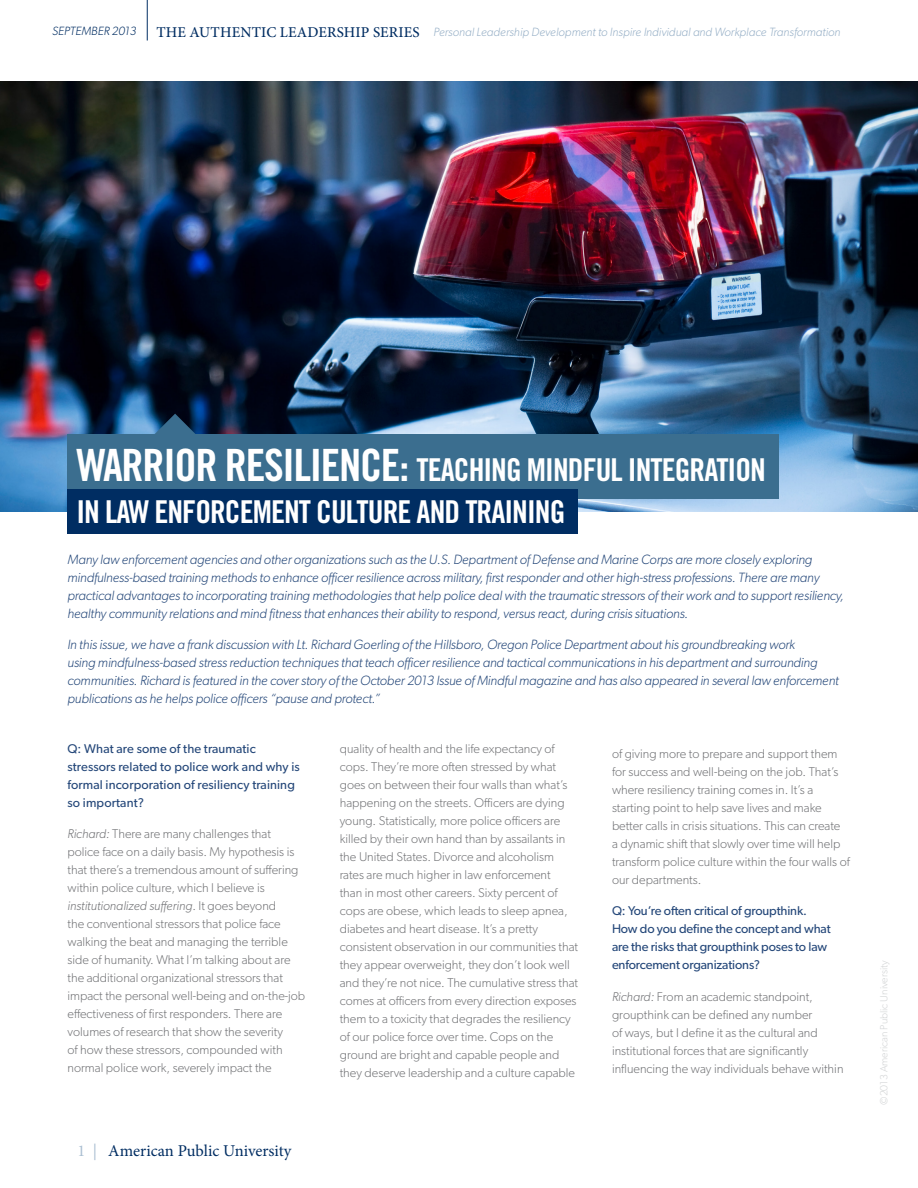
<style>
.page{position:relative;width:918px;height:1188px;background:#fff}
.page>*{position:absolute;margin:0;border:0;box-sizing:border-box;transform-origin:0 0}
.t1{font:31.5px/42px "Trade Gothic LT Std Bd Cn 20";letter-spacing:-.03em;color:#fff}
.t2{font:16.5px "Minion Pro";color:#002d62}
.t3{font:italic 300 13.5px/18px "Gibson";letter-spacing:-.01em;color:#244779}
.t4{font:300 12.75px/18px "Gibson";color:#717275}
.t5{font:12.75px/18px "Gibson";letter-spacing:-.01em;color:#244779}
.t6{font:12.75px/18px "Gibson";letter-spacing:.01em;color:#244779}
.t7{font:italic 300 12px "Gibson";color:#97b0c7}
.t8{font:italic 300 12px "Gibson";color:#002d62}
.t9{font:300 10.5px "Gibson";color:#d1d3d4}
.s1{font-family:"Minion Pro";font-weight:500;font-style:normal;font-size:15px;color:#002d62}
.s2{font-size:44.55px}
.s3{font-style:italic}
.s4{color:#abbfd2}
</style>
<div class="page">
<img style="left:0;top:81px;width:918px;height:430px">
<div style="left:68px;top:434px;width:711px;height:65px;background:#3b6e8f"></div>
<svg style="left:154px;top:414px;width:42px;height:20px"></svg>
<div style="left:68px;top:489px;width:510px;height:45px;background:#002d62"></div>
<hr style="left:147px;top:0;width:1px;height:40px;background:#002d62">
<p class="t8" style="left:52px;top:24px;width:86px">SEPTEMBER 2013</p>
<p class="t7" style="left:156px;top:25px;width:686px"><span class="s1">THE AUTHENTIC LEADERSHIP SERIES</span> Personal Leadership Development to Inspire Individual and Workplace Transformation</p>
<h1 class="t1" style="left:76px;top:448px;width:691px"><span class="s2">WARRIOR RESILIENCE:</span> TEACHING MINDFUL INTEGRATION<br>IN LAW ENFORCEMENT CULTURE AND TRAINING</h1>
<p class="t3" style="left:68px;top:550px;width:778px">Many law enforcement agencies and other organizations such as the U.S. Department of Defense and Marine Corps are more closely exploring mindfulness-based training methods to enhance officer resilience across military, first responder and other high-stress professions. There are many practical advantages to incorporating training methodologies that help police deal with the traumatic stressors of their work and to support resiliency, healthy community relations and mind fitness that enhances their ability to respond, versus react, during crisis situations.</p>
<p class="t3" style="left:68px;top:635px;width:773px">In this issue, we have a frank discussion with Lt. Richard Goerling of the Hillsboro, Oregon Police Department about his groundbreaking work<br>using mindfulness-based stress reduction techniques that teach officer resilience and tactical communications in his department and surrounding communities. Richard is featured in the cover story of the October 2013 Issue of Mindful magazine and has also appeared in several law enforcement publications as he helps police officers “pause and protect.”</p>
<p class="t6" style="left:68px;top:739px;width:234px">Q: What are some of the traumatic stressors related to police work and why is formal incorporation of resiliency training so important?</p>
<p class="t4" style="left:68px;top:825px;width:239px"><span class="s3">Richard:</span> There are many challenges that police face on a daily basis. My hypothesis is that there’s a tremendous amount of suffering within police culture, which I believe is <span class="s3">institutionalized suffering</span>. It goes beyond<br>the conventional stressors that police face walking the beat and managing the terrible side of humanity. What I’m talking about are the additional organizational stressors that impact the personal well-being and on-the-job effectiveness of first responders. There are volumes of research that show the severity<br>of how these stressors, compounded with normal police work, severely impact the</p>
<p class="t2" style="left:77px;top:1140px;width:216px"><span class="s4">1 |</span> American Public University</p>
<p class="t4" style="left:340px;top:739px;width:240px">quality of health and the life expectancy of cops. They’re more often stressed by what goes on between their four walls than what’s happening on the streets. Officers are dying young. Statistically, more police officers are killed by their own hand than by assailants in the United States. Divorce and alcoholism rates are much higher in law enforcement<br>than in most other careers. Sixty percent of cops are obese, which leads to sleep apnea, diabetes and heart disease. It’s a pretty consistent observation in our communities that they appear overweight, they don’t look well and they’re not nice. The cumulative stress that comes at officers from every direction exposes them to a toxicity that degrades the resiliency of our police force over time. Cops on the ground are bright and capable people and they deserve leadership and a culture capable</p>
<p class="t4" style="left:612px;top:744px;width:239px">of giving more to prepare and support them for success and well-being on the job. That’s where resiliency training comes in. It’s a starting point to help save lives and make better calls in crisis situations. This can create<br>a dynamic shift that slowly over time will help transform police culture within the four walls of our departments.</p>
<p class="t5" style="left:612px;top:902px;width:220px">Q: You’re often critical of groupthink.<br>How do you define the concept and what are the risks that groupthink poses to law enforcement organizations?</p>
<p class="t4" style="left:612px;top:987px;width:233px"><span class="s3">Richard:</span> From an academic standpoint, groupthink can be defined any number<br>of ways, but I define it as the cultural and institutional forces that are significantly influencing the way individuals behave within</p>
<p class="t9" style="left:878px;top:1105px;width:146px;rotate:-90deg">©2013 American Public University</p>
</div>
